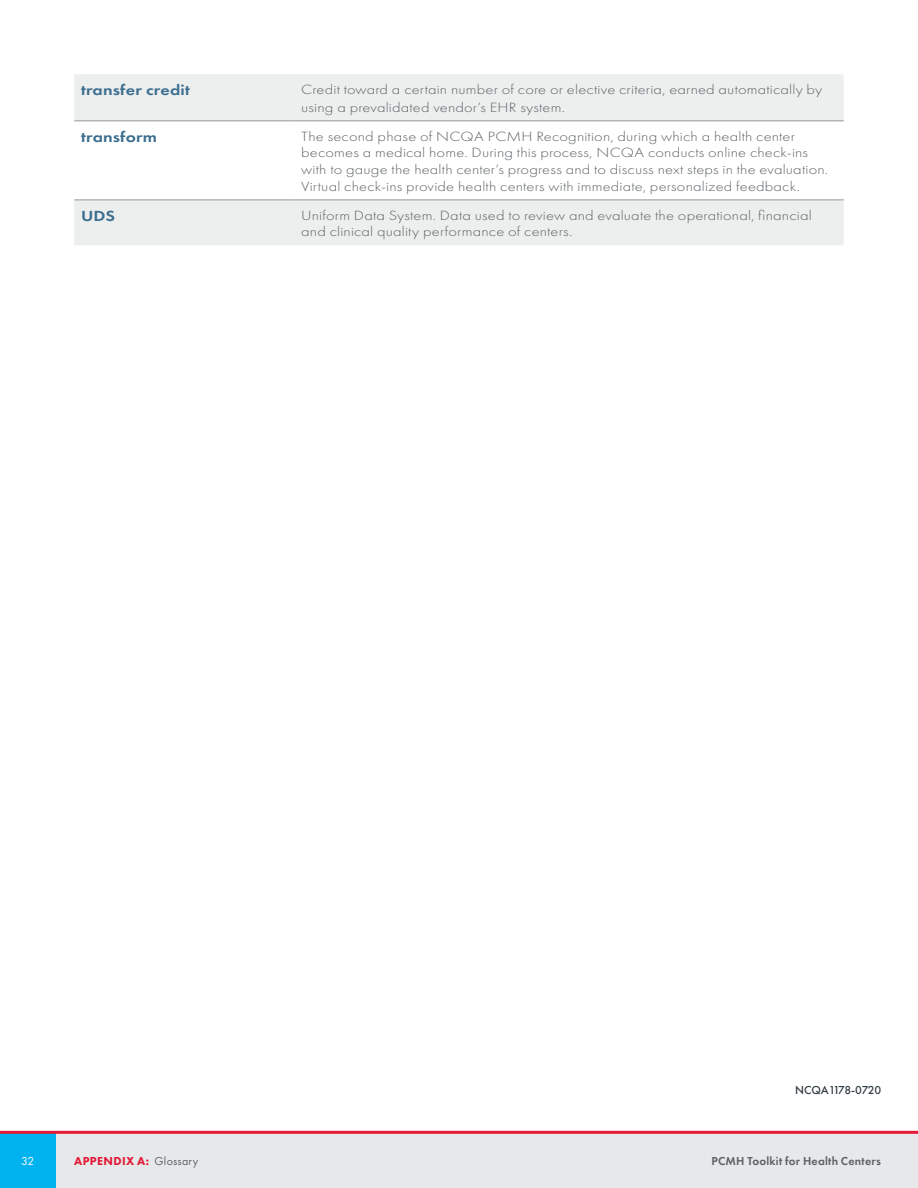
<style>
.page{position:relative;width:918px;height:1188px;background:#fff}
.page>*{position:absolute;margin:0;border:0;box-sizing:border-box;transform-origin:0 0}
.t1{font:600 15.15px "Futura PT";letter-spacing:.01em;color:#3b6e8f;scale:1.18 1}
.t2{font:300 13.95px/16.6px "Futura PT";letter-spacing:.01em;color:#5e6367;scale:1.18 1}
.t3{font:600 12px "Futura PT";letter-spacing:.02em;color:#5e6367}
.t4{font:800 12px "Futura PT";letter-spacing:.03em;color:#e31937}
.t5{font:500 12px "Futura PT";letter-spacing:-.025em;color:#303c42}
.t6{font:12px "Futura PT";color:#fff}
.s1{font-weight:400;color:#5e6367}
</style>
<div class="page">
<div style="left:56px;top:1132px;width:862px;height:56px;background:#e7e8e9"></div>
<div style="left:0;top:1132px;width:56px;height:56px;background:#00b3ef"></div>
<hr style="left:0;top:1131px;width:918px;height:3px;background:#e31937">
<div style="left:74px;top:74px;width:770px;height:171px;background:#edeeee"></div>
<svg style="left:74px;top:121px;width:770px;height:79px"></svg>
<hr style="left:74px;top:120px;width:220px;height:1px;background:#92979a">
<hr style="left:294px;top:120px;width:550px;height:1px;background:#92979a">
<hr style="left:74px;top:200px;width:220px;height:1px;background:#92979a">
<hr style="left:294px;top:200px;width:550px;height:1px;background:#92979a">
<p class="t1" style="left:81px;top:80px;width:94px">transfer credit</p>
<p class="t2" style="left:301px;top:81px;width:443px;line-height:17.7px">Credit toward a certain number of core or elective criteria, earned automatically by using a prevalidated vendor’s EHR system.</p>
<p class="t1" style="left:81px;top:127px;width:66px">transform</p>
<p class="t2" style="left:301px;top:128px;width:448px">The second phase of NCQA PCMH Recognition, during which a health center becomes a medical home. During this process, NCQA conducts online check-ins with to gauge the health center’s progress and to discuss next steps in the evaluation.<br>Virtual check-ins provide health centers with immediate, personalized feedback.</p>
<p class="t1" style="left:81px;top:206px;width:30px">UDS</p>
<p class="t2" style="left:301px;top:207px;width:434px">Uniform Data System. Data used to review and evaluate the operational, financial and clinical quality performance of centers.</p>
<p class="t5" style="left:795px;top:1082px;width:88px">NCQA1178-0720</p>
<p class="t6" style="left:21px;top:1154px;width:15px">32</p>
<p class="t4" style="left:74px;top:1153px;width:125px">APPENDIX A: <span class="s1">Glossary</span></p>
<p class="t3" style="left:711px;top:1153px;width:171px">PCMH Toolkit for Health Centers</p>
</div>
